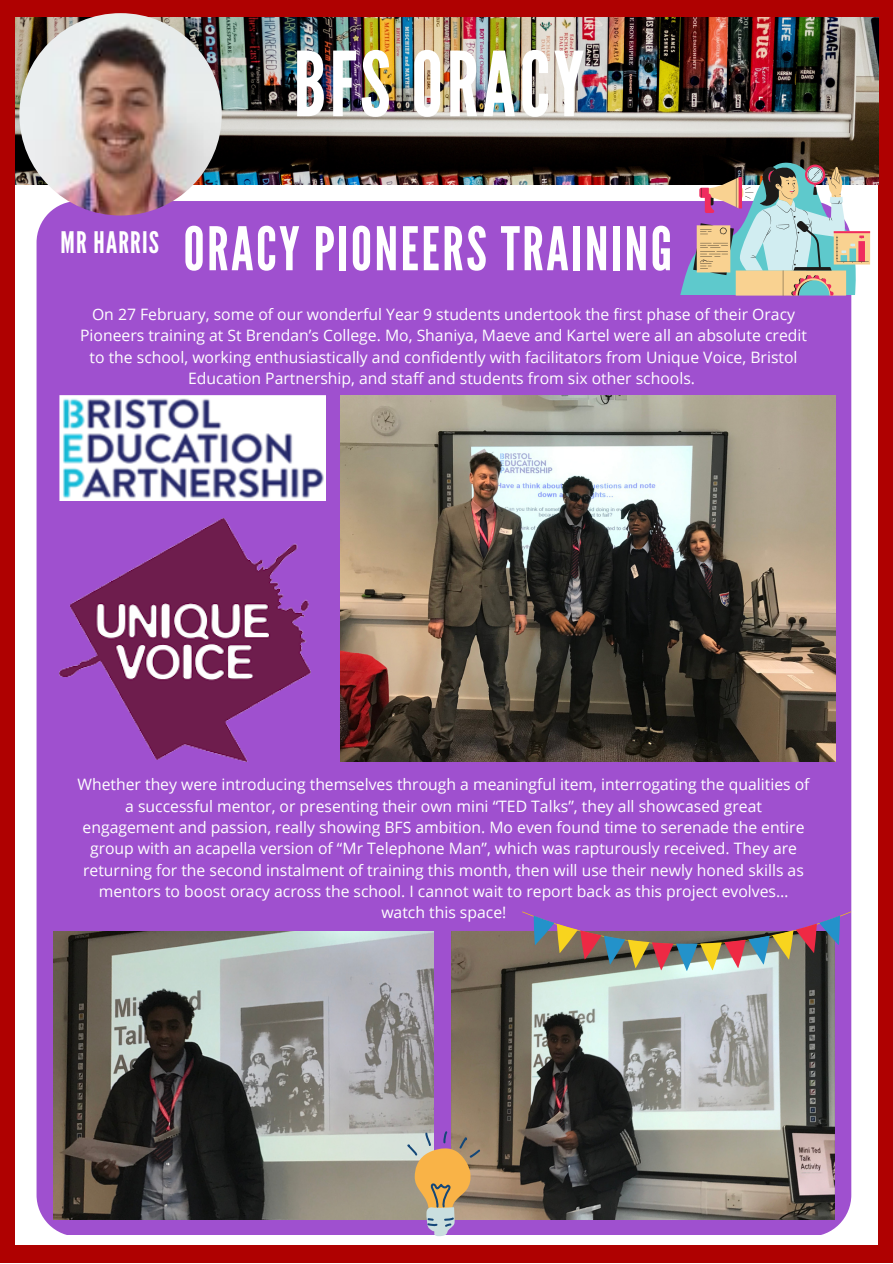
<style>
.page{position:relative;width:893px;height:1264px;background:#fff}
.page>*{position:absolute;margin:0;border:0;box-sizing:border-box;transform-origin:0 0}
.t1{font:89.1px "League Gothic";letter-spacing:.04em;color:#fff}
.t2{font:60px "League Gothic";letter-spacing:.04em;color:#fff}
.t3{font:15.75px/21.3px "Open Sans";color:#fff;text-align:center}
</style>
<div class="page">
<div style="left:0;top:0;width:892px;height:1262px;background:#af0101"></div>
<div style="left:15px;top:161px;width:862px;height:1083px;background:#fff"></div>
<img style="left:15px;top:18px;width:863px;height:166px">
<div style="left:37px;top:201px;width:814px;height:1033px;background:#9f50cf"></div>
<img style="left:19px;top:13px;width:203px;height:202px;border-radius:50%">
<img style="left:340px;top:395px;width:495px;height:366px">
<img style="left:53px;top:931px;width:380px;height:287px">
<img style="left:60px;top:395px;width:265px;height:105px">
<img style="left:451px;top:931px;width:383px;height:288px">
<img style="left:60px;top:518px;width:250px;height:243px">
<svg style="left:680px;top:161px;width:190px;height:135px;background:#a5a8a8"></svg>
<svg style="left:407px;top:1130px;width:73px;height:106px;background:#bd9b85"></svg>
<svg style="left:522px;top:911px;width:329px;height:60px;background:#8d6c8c"></svg>
<h1 class="t1" style="left:293px;top:33px;width:292px">BFS ORACY</h1>
<h2 class="t2" style="left:60px;top:214px;width:613px"><sup>MR</sup> <sup>HARRIS</sup> ORACY PIONEERS TRAINING</h2>
<p class="t3" style="left:80px;top:303px;width:728px">On 27 February, some of our wonderful Year 9 students undertook the first phase of their Oracy Pioneers training at St Brendan’s College. Mo, Shaniya, Maeve and Kartel were all an absolute credit to the school, working enthusiastically and confidently with facilitators from Unique Voice, Bristol Education Partnership, and staff and students from six other schools.</p>
<p class="t3" style="left:77px;top:773px;width:733px">Whether they were introducing themselves through a meaningful item, interrogating the qualities of a successful mentor, or presenting their own mini “TED Talks”, they all showcased great engagement and passion, really showing BFS ambition. Mo even found time to serenade the entire group with an acapella version of “Mr Telephone Man”, which was rapturously received. They are returning for the second instalment of training this month, then will use their newly honed skills as mentors to boost oracy across the school. I cannot wait to report back as this project evolves… watch this space!</p>
</div>
